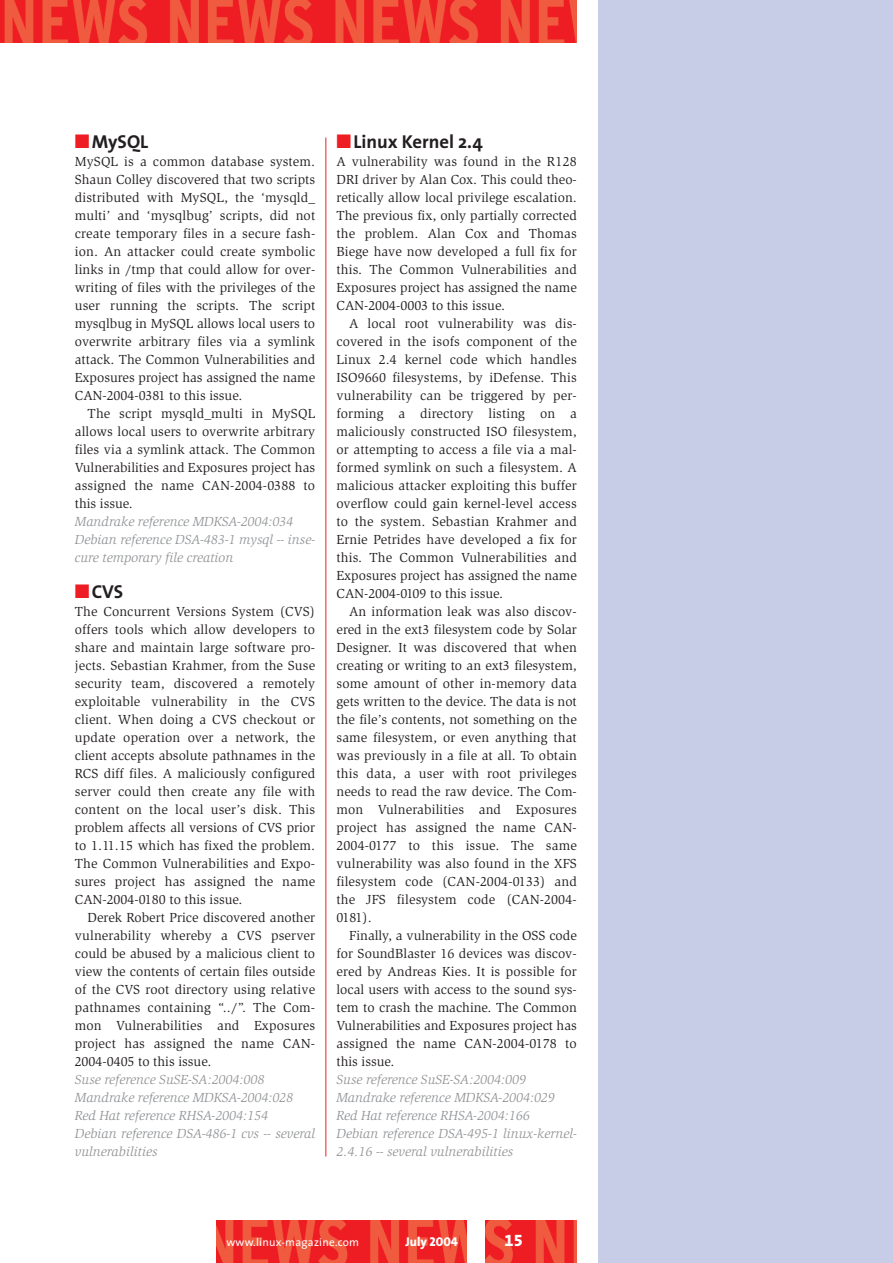
<style>
.page{position:relative;width:893px;height:1263px;background:#fff}
.page>*{position:absolute;margin:0;border:0;box-sizing:border-box;transform-origin:0 0}
.t1{font:700 18.75px "The Sans";color:#231f20}
.t2{font:16.5px "The Sans Extra Bold Expert";color:#fff}
.t3{font:13.5px/18px "Slimbach";color:#231f20;text-align:justify}
.t4{font:italic 13.5px/18px "Slimbach";color:#939598}
.t5{font:800 12.75px "The Sans";color:#fff}
.t6{font:11.25px "The Sans";letter-spacing:.02em;color:#fff}
.s1{color:#ee1d23}
.s2{font-family:"The Sans Extra Bold Caps";font-weight:400}
</style>
<div class="page">
<img style="left:217px;top:1220px;width:360px;height:43px">
<div style="left:467px;top:1220px;width:17px;height:43px;background:#fff"></div>
<svg style="left:0;top:0;width:577px;height:43px;background:#ee3a30"></svg>
<hr style="left:325px;top:138px;width:1px;height:1019px;background:#ee1d23">
<div style="left:597px;top:0;width:295px;height:1263px;background:#c7cde7"></div>
<h1 class="t1" style="left:75px;top:134px;width:75px"><span class="s1">■</span>MySQL</h1>
<p class="t3" style="left:75px;top:154px;width:242px">MySQL is a common database system.<br>Shaun Colley discovered that two scripts distributed with MySQL, the ‘mysqld_ multi’ and ‘mysqlbug’ scripts, did not create temporary files in a secure fash&shy;ion. An attacker could create symbolic links in /tmp that could allow for over&shy;writing of files with the privileges of the user running the scripts. The script mysqlbug in MySQL allows local users to overwrite arbitrary files via a symlink attack. The Common Vulnerabilities and Exposures project has assigned the name CAN-2004-0381 to this issue.</p>
<p class="t3" style="left:75px;top:406px;width:242px;text-indent:13px">The script mysqld_multi in MySQL allows local users to overwrite arbitrary files via a symlink attack. The Common Vulnerabilities and Exposures project has assigned the name CAN-2004-0388 to this issue.</p>
<p class="t4" style="left:75px;top:514px;width:242px">Mandrake reference MDKSA-2004:034<br>Debian reference DSA-483-1 mysql -- inse&shy;cure temporary file creation</p>
<h1 class="t1" style="left:75px;top:584px;width:50px"><span class="s1">■</span>CVS</h1>
<p class="t3" style="left:75px;top:604px;width:242px">The Concurrent Versions System (CVS) offers tools which allow developers to share and maintain large software pro&shy;jects. Sebastian Krahmer, from the Suse security team, discovered a remotely exploitable vulnerability in the CVS client. When doing a CVS checkout or update operation over a network, the client accepts absolute pathnames in the RCS diff files. A maliciously configured server could then create any file with content on the local user’s disk. This problem affects all versions of CVS prior to 1.11.15 which has fixed the problem.<br>The Common Vulnerabilities and Expo&shy;sures project has assigned the name CAN-2004-0180 to this issue.</p>
<p class="t3" style="left:75px;top:910px;width:242px;text-indent:13px">Derek Robert Price discovered another vulnerability whereby a CVS pserver could be abused by a malicious client to view the contents of certain files outside of the CVS root directory using relative pathnames containing “../”. The Com&shy;mon Vulnerabilities and Exposures project has assigned the name CAN-2004-0405 to this issue.</p>
<p class="t4" style="left:75px;top:1072px;width:242px">Suse reference SuSE-SA:2004:008<br>Mandrake reference MDKSA-2004:028<br>Red Hat reference RHSA-2004:154<br>Debian reference DSA-486-1 cvs -- several vulnerabilities</p>
<h1 class="t1" style="left:336px;top:134px;width:148px"><span class="s1">■</span>Linux Kernel 2.4</h1>
<p class="t3" style="left:336px;top:154px;width:242px">A vulnerability was found in the R128<br>DRI driver by Alan Cox. This could theo&shy;retically allow local privilege escalation.<br>The previous fix, only partially corrected the problem. Alan Cox and Thomas Biege have now developed a full fix for this. The Common Vulnerabilities and Exposures project has assigned the name CAN-2004-0003 to this issue.</p>
<p class="t3" style="left:336px;top:316px;width:242px;text-indent:13px">A local root vulnerability was dis&shy;covered in the isofs component of the Linux 2.4 kernel code which handles ISO9660 filesystems, by iDefense. This vulnerability can be triggered by per&shy;forming a directory listing on a maliciously constructed ISO filesystem, or attempting to access a file via a mal&shy;formed symlink on such a filesystem. A malicious attacker exploiting this buffer overflow could gain kernel-level access to the system. Sebastian Krahmer and Ernie Petrides have developed a fix for this. The Common Vulnerabilities and Exposures project has assigned the name CAN-2004-0109 to this issue.</p>
<p class="t3" style="left:336px;top:604px;width:242px;text-indent:13px">An information leak was also discov&shy;ered in the ext3 filesystem code by Solar Designer. It was discovered that when creating or writing to an ext3 filesystem, some amount of other in-memory data gets written to the device. The data is not the file’s contents, not something on the same filesystem, or even anything that was previously in a file at all. To obtain this data, a user with root privileges needs to read the raw device. The Com&shy;mon Vulnerabilities and Exposures project has assigned the name CAN-2004-0177 to this issue. The same vulnerability was also found in the XFS filesystem code (CAN-2004-0133) and the JFS filesystem code (CAN-2004- 0181).</p>
<p class="t3" style="left:336px;top:928px;width:242px;text-indent:13px">Finally, a vulnerability in the OSS code for SoundBlaster 16 devices was discov&shy;ered by Andreas Kies. It is possible for local users with access to the sound sys&shy;tem to crash the machine. The Common Vulnerabilities and Exposures project has assigned the name CAN-2004-0178 to this issue.</p>
<p class="t4" style="left:336px;top:1072px;width:242px">Suse reference SuSE-SA:2004:009<br>Mandrake reference MDKSA-2004:029<br>Red Hat reference RHSA-2004:166<br>Debian reference DSA-495-1 linux-kernel-2.4.16 -- several vulnerabilities</p>
<p class="t6" style="left:226px;top:1238px;width:134px">www.linux-magazine.com</p>
<p class="t5" style="left:405px;top:1237px;width:54px">July <span class="s2">2004</span></p>
<p class="t2" style="left:504px;top:1231px;width:20px">15</p>
</div>
